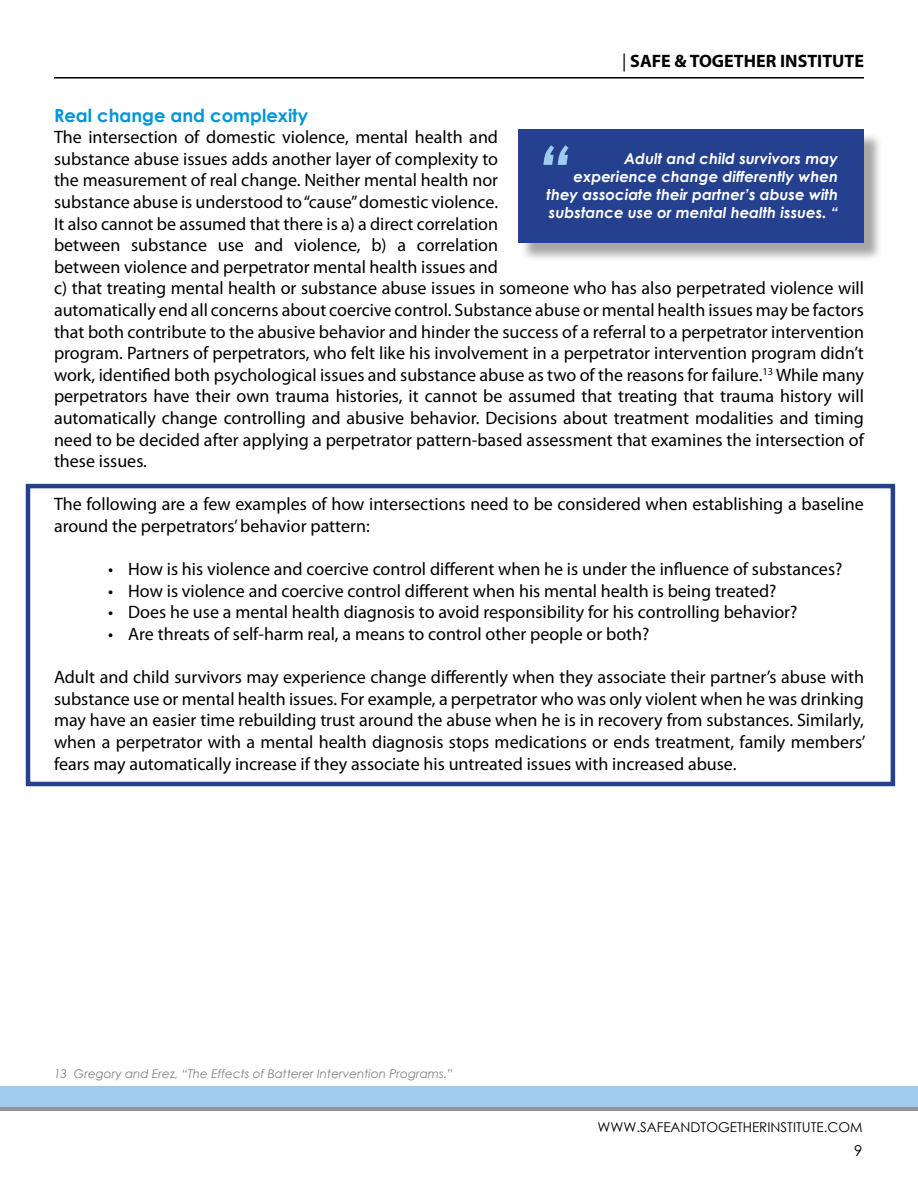
<style>
.page{position:relative;width:918px;height:1188px;background:#fff}
.page>*{position:absolute;margin:0;border:0;box-sizing:border-box;transform-origin:0 0}
.t1{font:italic 700 72px "Century Gothic";color:#9fcbed}
.t2{font:18px/21.6px "Myriad Pro";color:#000}
.t3{font:700 18px "Myriad Pro";color:#000}
.t4{font:700 18px "Century Gothic";color:#0096d6}
.t5{font:italic 700 15px/18px "Century Gothic";color:#fff;text-align:right}
.t6{font:15px "Century Gothic";color:#000}
.t7{font:13.5px "Century Gothic";color:#000}
.t8{font:italic 12px "Century Gothic";color:#808080}
.s1{font-weight:400}
</style>
<div class="page">
<hr style="left:54px;top:77px;width:810px;height:2px;background:#000">
<div style="left:0;top:1091px;width:918px;height:20px;background:#939598"></div>
<div style="left:0;top:1086px;width:918px;height:21px;background:#9fcbed"></div>
<div style="left:26px;top:484px;width:869px;height:302px;border:4px solid #25408f"></div>
<div style="left:521px;top:132px;width:362px;height:130px;background:#000;opacity:.35"></div>
<div style="left:518px;top:130px;width:346px;height:113px;background:#25408f"></div>
<p class="t3" style="left:622px;top:50px;width:243px"><span class="s1">|</span> SAFE &amp; TOGETHER INSTITUTE</p>
<p class="t4" style="left:54px;top:101px;width:256px">Real change and complexity</p>
<p class="t2" style="left:54px;top:126px;width:812px">The intersection of domestic violence, mental health and<br>substance abuse issues adds another layer of complexity to<br>the measurement of real change. Neither mental health nor<br>substance abuse is understood to “cause” domestic violence.<br>It also cannot be assumed that there is a) a direct correlation<br>between substance use and violence, b) a correlation<br>between violence and perpetrator mental health issues and<br>c) that treating mental health or substance abuse issues in someone who has also perpetrated violence will automatically end all concerns about coercive control. Substance abuse or mental health issues may be factors that both contribute to the abusive behavior and hinder the success of a referral to a perpetrator intervention program. Partners of perpetrators, who felt like his involvement in a perpetrator intervention program didn’t work, identified both psychological issues and substance abuse as two of the reasons for failure.<sup>13</sup> While many perpetrators have their own trauma histories, it cannot be assumed that treating that trauma history will automatically change controlling and abusive behavior. Decisions about treatment modalities and timing need to be decided after applying a perpetrator pattern-based assessment that examines the intersection of these issues.</p>
<p class="t2" style="left:54px;top:493px;width:811px">The following are a few examples of how intersections need to be considered when establishing a baseline around the perpetrators’ behavior pattern:</p>
<p class="t2" style="left:108px;top:558px;width:736px">• How is his violence and coercive control different when he is under the influence of substances?</p>
<p class="t2" style="left:108px;top:580px;width:670px">• How is violence and coercive control different when his mental health is being treated?</p>
<p class="t2" style="left:108px;top:601px;width:691px">• Does he use a mental health diagnosis to avoid responsibility for his controlling behavior?</p>
<p class="t2" style="left:108px;top:623px;width:543px">• Are threats of self-harm real, a means to control other people or both?</p>
<p class="t2" style="left:54px;top:666px;width:813px;text-align:justify">Adult and child survivors may experience change differently when they associate their partner’s abuse with substance use or mental health issues. For example, a perpetrator who was only violent when he was drinking may have an easier time rebuilding trust around the abuse when he is in recovery from substances. Similarly, when a perpetrator with a mental health diagnosis stops medications or ends treatment, family members’ fears may automatically increase if they associate his untreated issues with increased abuse.</p>
<h1 class="t1" style="left:536px;top:117px;width:36px">“</h1>
<p class="t5" style="left:547px;top:149px;width:293px">Adult and child survivors may experience change differently when they associate their partner’s abuse with substance use or mental health issues. “</p>
<p class="t8" style="left:54px;top:1065px;width:401px">13 Gregory and Erez, “The Effects of Batterer Intervention Programs.”</p>
<p class="t7" style="left:597px;top:1118px;width:267px">WWW.SAFEANDTOGETHERINSTITUTE.COM</p>
<p class="t6" style="left:854px;top:1140px;width:10px">9</p>
</div>
